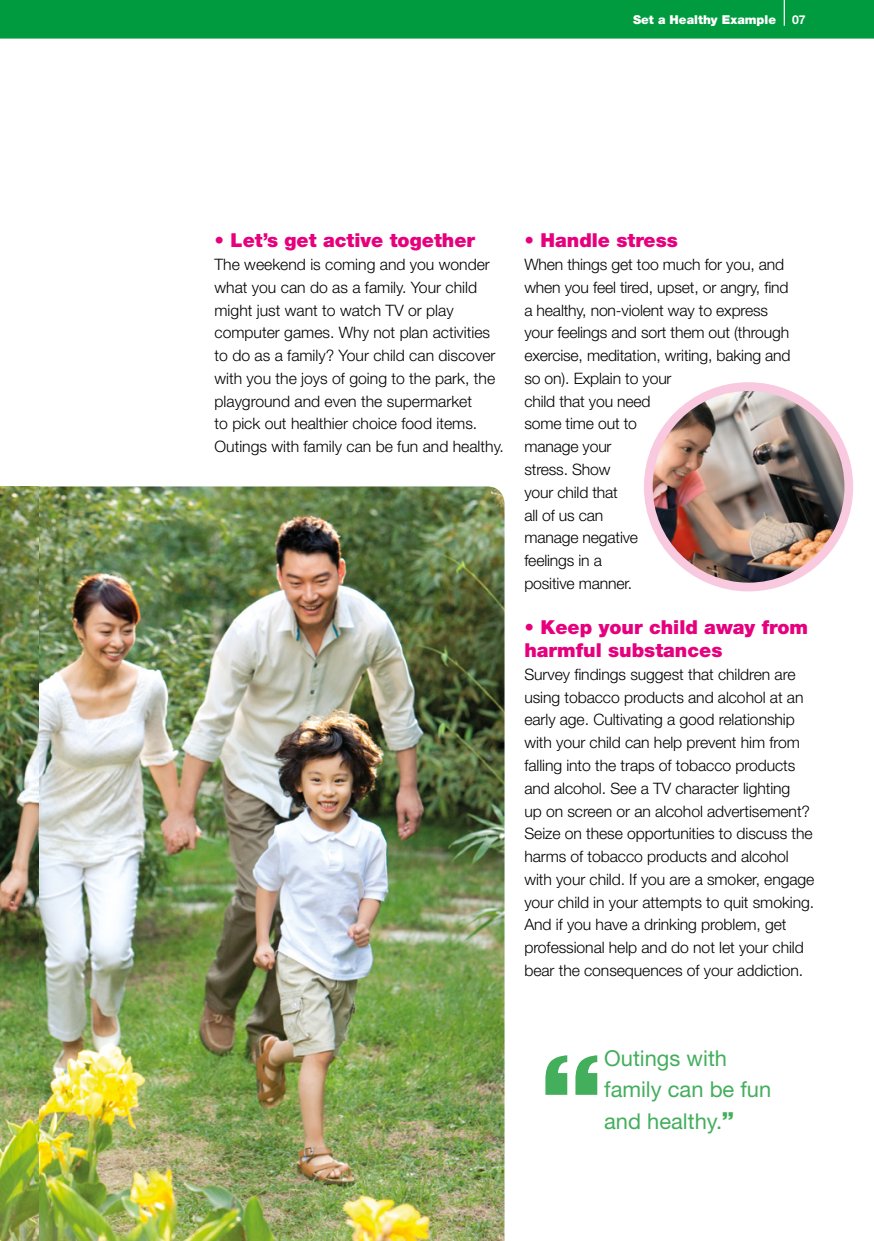
<style>
.page{position:relative;width:874px;height:1241px;background:#fff}
.page>*{position:absolute;margin:0;border:0;box-sizing:border-box;transform-origin:0 0}
.t1{font:21.88px/31.5px "Helvetica Neue LT Std";color:#43ae5c}
.t2{font:900 19.25px/22.8px "Helvetica Neue LT Std";color:#e6007d}
.t3{font:300 15.75px/22.8px "Helvetica Neue LT Std";letter-spacing:-.005em;color:#000}
.t4{font:900 12.25px "Helvetica Neue LT Std";color:#fff}
.t5{font:700 12.25px "Helvetica Neue LT Std";color:#fff}
</style>
<div class="page">
<img style="left:38px;top:486px;width:466px;height:754px">
<img style="left:0;top:486px;width:38px;height:754px">
<img style="left:653px;top:386px;width:195px;height:199px">
<div style="left:643px;top:382px;width:209px;height:209px;border:9px solid #f8c9df;border-radius:50%"></div>
<div style="left:0;top:0;width:873px;height:39px;background:#009b3e"></div>
<p class="t4" style="left:632px;top:12px;width:144px">Set a Healthy Example</p>
<p class="t5" style="left:791px;top:12px;width:15px">07</p>
<p class="t2" style="left:214px;top:229px;width:262px">• Let’s get active together</p>
<p class="t3" style="left:214px;top:253px;width:291px">The weekend is coming and you wonder what you can do as a family. Your child might just want to watch TV or play computer games. Why not plan activities to do as a family? Your child can discover with you the joys of going to the park, the playground and even the supermarket<br>to pick out healthier choice food items.<br>Outings with family can be fun and healthy.</p>
<p class="t2" style="left:524px;top:229px;width:155px">• Handle stress</p>
<p class="t3" style="left:524px;top:253px;width:267px">When things get too much for you, and when you feel tired, upset, or angry, find a healthy, non-violent way to express your feelings and sort them out (through exercise, meditation, writing, baking and so on). Explain to your<br>child that you need<br>some time out to<br>manage your<br>stress. Show<br>your child that<br>all of us can<br>manage negative<br>feelings in a<br>positive manner.</p>
<p class="t2" style="left:524px;top:616px;width:285px">• Keep your child away from harmful substances</p>
<p class="t3" style="left:524px;top:662px;width:291px">Survey findings suggest that children are using tobacco products and alcohol at an early age. Cultivating a good relationship with your child can help prevent him from falling into the traps of tobacco products and alcohol. See a TV character lighting<br>up on screen or an alcohol advertisement?<br>Seize on these opportunities to discuss the harms of tobacco products and alcohol with your child. If you are a smoker, engage your child in your attempts to quit smoking.<br>And if you have a drinking problem, get professional help and do not let your child bear the consequences of your addiction.</p>
<h1 class="t1" style="left:604px;top:1041px;width:168px">Outings with family can be fun and healthy.</h1>
</div>
